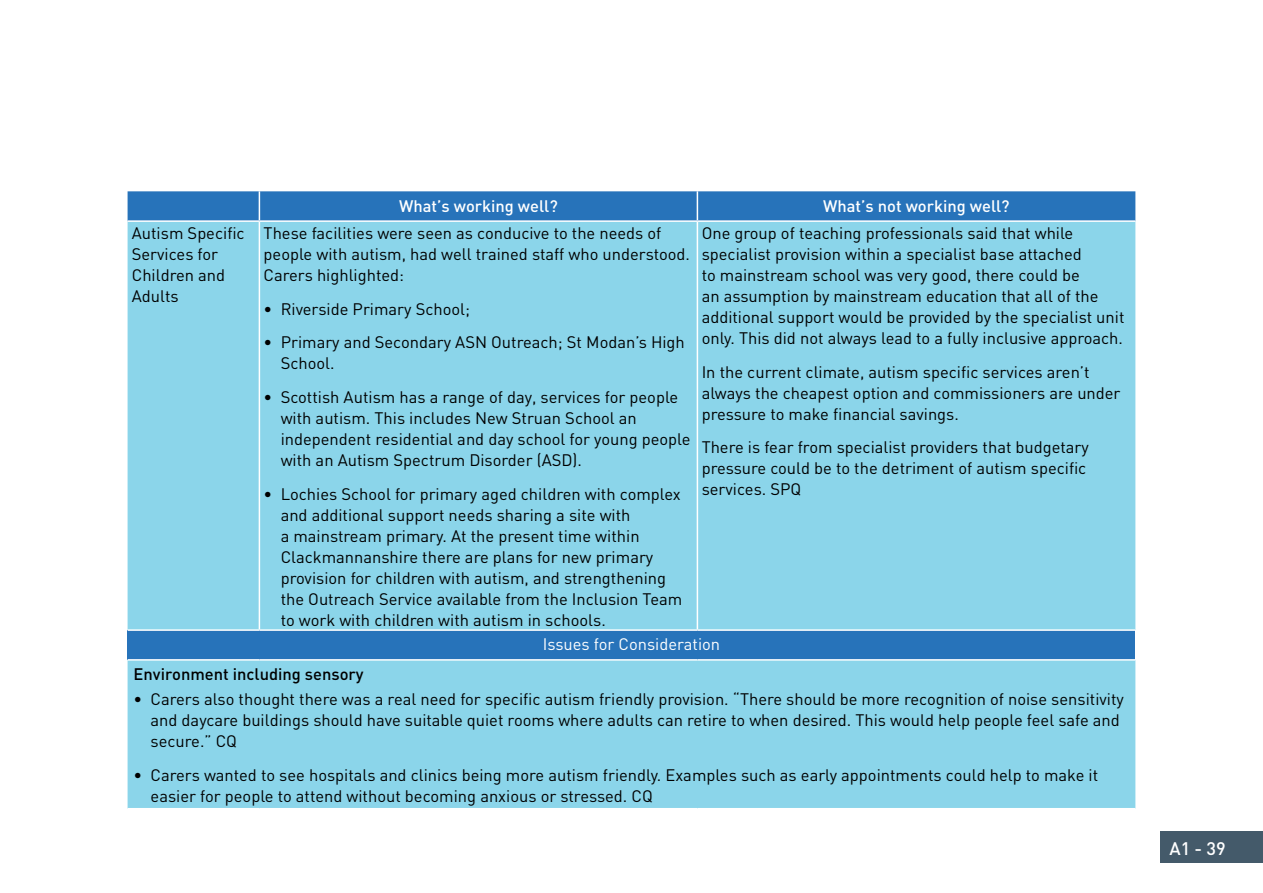
<style>
.page{position:relative;width:1263px;height:893px;background:#fff}
.page>*{position:absolute;margin:0;border:0;box-sizing:border-box;transform-origin:0 0}
.t1{font:500 18px "DIN";color:#fff}
.t2{font:16.5px/21px "DIN";color:#000}
.t3{font:500 16.5px "DIN";color:#fff}
.t4{font:500 16.5px "DIN";color:#000}
.t5{font:16.5px "DIN";color:#fff}
</style>
<div class="page">
<div style="left:128px;top:222px;width:1007px;height:586px;background:#8bd5ea"></div>
<div style="left:128px;top:630px;width:1007px;height:30px;background:#2773ba"></div>
<div style="left:128px;top:191px;width:1007px;height:29px;background:#2773ba"></div>
<hr style="left:259px;top:222px;width:1px;height:407px;background:#fff">
<hr style="left:697px;top:222px;width:1px;height:407px;background:#fff">
<hr style="left:128px;top:629px;width:131px;height:2px;background:#fff">
<hr style="left:259px;top:629px;width:438px;height:2px;background:#fff">
<hr style="left:697px;top:629px;width:438px;height:2px;background:#fff">
<hr style="left:128px;top:659px;width:131px;height:2px;background:#fff">
<hr style="left:259px;top:659px;width:438px;height:2px;background:#fff">
<hr style="left:697px;top:659px;width:438px;height:2px;background:#fff">
<div style="left:1161px;top:831px;width:102px;height:32px;background:#445a6a"></div>
<p class="t3" style="left:399px;top:196px;width:160px">What’s working well?</p>
<p class="t3" style="left:823px;top:196px;width:188px">What’s not working well?</p>
<p class="t2" style="left:132px;top:222px;width:114px">Autism Specific<br>Services for<br>Children and<br>Adults</p>
<p class="t2" style="left:264px;top:222px;width:428px">These facilities were seen as conducive to the needs of people with autism, had well trained staff who understood.<br>Carers highlighted:</p>
<p class="t2" style="left:264px;top:298px;width:208px">• Riverside Primary School;</p>
<p class="t2" style="left:281px;top:332px;width:406px;text-indent:-17px">• Primary and Secondary ASN Outreach; St Modan’s High<br>School.</p>
<p class="t2" style="left:281px;top:386px;width:411px;text-indent:-17px">• Scottish Autism has a range of day, services for people with autism. This includes New Struan School an independent residential and day school for young people with an Autism Spectrum Disorder (ASD).</p>
<p class="t2" style="left:281px;top:483px;width:403px;text-indent:-17px">• Lochies School for primary aged children with complex and additional support needs sharing a site with<br>a mainstream primary. At the present time within Clackmannanshire there are plans for new primary provision for children with autism, and strengthening the Outreach Service available from the Inclusion Team to work with children with autism in schools.</p>
<p class="t2" style="left:702px;top:222px;width:424px">One group of teaching professionals said that while specialist provision within a specialist base attached<br>to mainstream school was very good, there could be<br>an assumption by mainstream education that all of the additional support would be provided by the specialist unit only. This did not always lead to a fully inclusive approach.</p>
<p class="t2" style="left:702px;top:361px;width:420px">In the current climate, autism specific services aren’t always the cheapest option and commissioners are under pressure to make financial savings.</p>
<p class="t2" style="left:702px;top:437px;width:389px">There is fear from specialist providers that budgetary pressure could be to the detriment of autism specific services. SPQ</p>
<p class="t5" style="left:543px;top:633px;width:179px">Issues for Consideration</p>
<p class="t4" style="left:134px;top:664px;width:231px">Environment including sensory</p>
<p class="t2" style="left:151px;top:689px;width:975px;text-indent:-17px">• Carers also thought there was a real need for specific autism friendly provision. “There should be more recognition of noise sensitivity and daycare buildings should have suitable quiet rooms where adults can retire to when desired. This would help people feel safe and secure.” CQ</p>
<p class="t2" style="left:151px;top:764px;width:949px;text-indent:-17px">• Carers wanted to see hospitals and clinics being more autism friendly. Examples such as early appointments could help to make it easier for people to attend without becoming anxious or stressed. CQ</p>
<p class="t1" style="left:1169px;top:837px;width:58px">A1 - 39</p>
</div>
